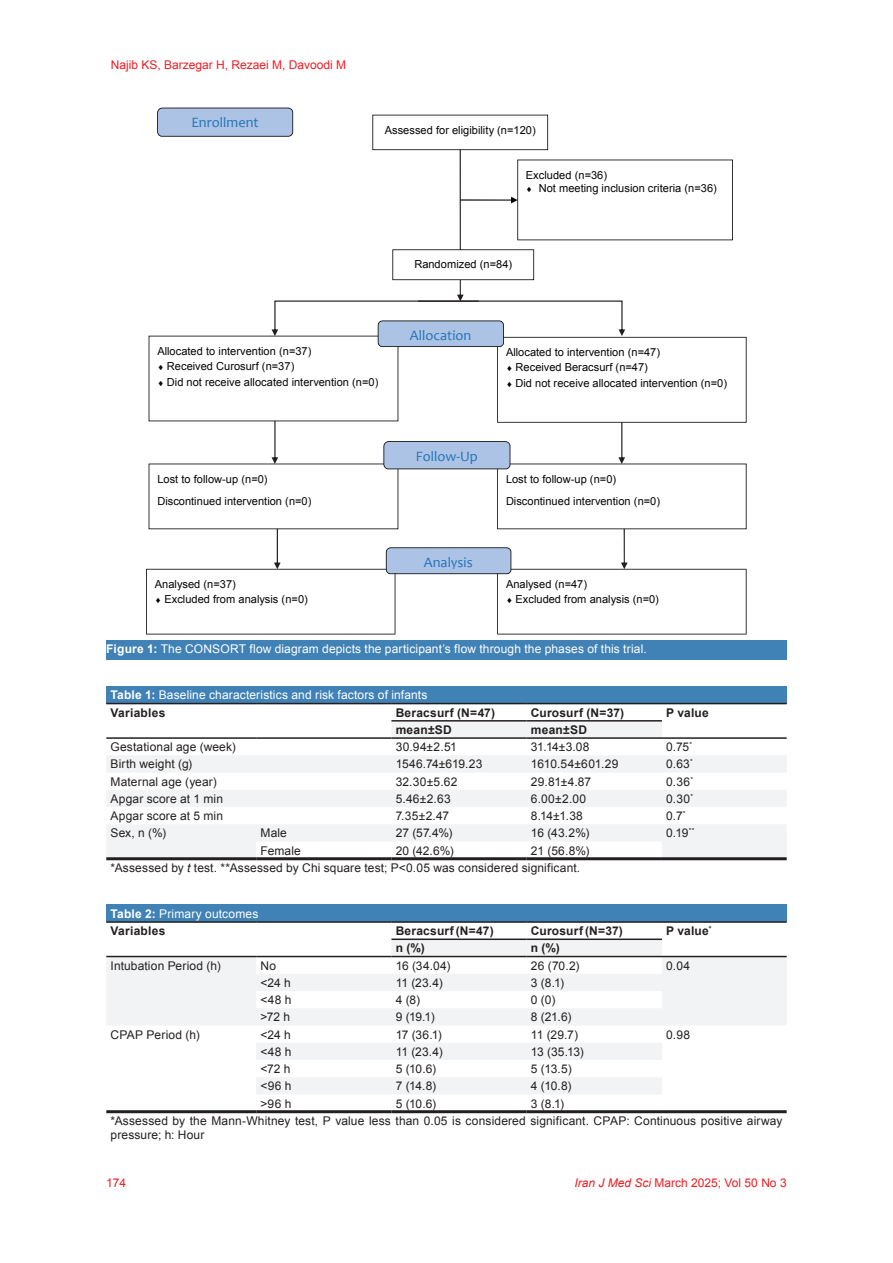
<style>
.page{position:relative;width:893px;height:1263px;background:#fff}
.page>*{position:absolute;margin:0;border:0;box-sizing:border-box;transform-origin:0 0}
.t1{font:14.4px "Candara";color:#2274b6}
.t2{font:12px/17.2px "Arial";letter-spacing:.01em;color:#231f20}
.t3{font:12px/17.2px "Arial";letter-spacing:.01em;color:#fff}
.t4{font:700 12px "Arial";letter-spacing:.015em;color:#231f20}
.t5{font:12px "Arial";color:#ee1d23}
.t6{font:12px "Arial";letter-spacing:-.015em;color:#231f20}
.t7{font:12px "Arial";letter-spacing:-.01em;color:#231f20}
.t8{font:11.1px/22.6px "Arial";color:#040503}
.s1{font-weight:700}
.s2{font-weight:700;color:#231f20}
.s3{font-style:italic}
</style>
<div class="page">
<div style="left:106px;top:640px;width:681px;height:20px;background:#4082b5"></div>
<div style="left:106px;top:686px;width:681px;height:17px;background:#4082b5"></div>
<svg style="left:107px;top:721px;width:679px;height:136px"></svg>
<hr style="left:106px;top:703px;width:150px;height:1px;background:#231f20">
<hr style="left:256px;top:703px;width:135px;height:1px;background:#231f20">
<hr style="left:106px;top:737px;width:150px;height:2px;background:#231f20">
<hr style="left:256px;top:737px;width:135px;height:2px;background:#231f20">
<hr style="left:391px;top:703px;width:136px;height:1px;background:#231f20">
<hr style="left:527px;top:703px;width:135px;height:1px;background:#231f20">
<hr style="left:662px;top:703px;width:125px;height:1px;background:#231f20">
<hr style="left:662px;top:737px;width:125px;height:2px;background:#231f20">
<hr style="left:391px;top:720px;width:136px;height:1px;background:#231f20">
<hr style="left:527px;top:720px;width:135px;height:1px;background:#231f20">
<hr style="left:391px;top:737px;width:136px;height:2px;background:#231f20">
<hr style="left:527px;top:737px;width:135px;height:2px;background:#231f20">
<hr style="left:106px;top:857px;width:150px;height:3px;background:#231f20">
<hr style="left:662px;top:857px;width:125px;height:3px;background:#231f20">
<hr style="left:256px;top:857px;width:135px;height:3px;background:#231f20">
<hr style="left:391px;top:857px;width:136px;height:3px;background:#231f20">
<hr style="left:527px;top:857px;width:135px;height:3px;background:#231f20">
<div style="left:106px;top:905px;width:681px;height:17px;background:#4082b5"></div>
<svg style="left:106px;top:940px;width:681px;height:154px"></svg>
<hr style="left:106px;top:921px;width:150px;height:2px;background:#231f20">
<hr style="left:256px;top:921px;width:135px;height:2px;background:#231f20">
<hr style="left:106px;top:956px;width:150px;height:1px;background:#231f20">
<hr style="left:256px;top:956px;width:135px;height:1px;background:#231f20">
<hr style="left:391px;top:921px;width:136px;height:2px;background:#231f20">
<hr style="left:527px;top:921px;width:135px;height:2px;background:#231f20">
<hr style="left:662px;top:921px;width:125px;height:2px;background:#231f20">
<hr style="left:662px;top:956px;width:125px;height:1px;background:#231f20">
<hr style="left:391px;top:938px;width:136px;height:2px;background:#231f20">
<hr style="left:527px;top:938px;width:135px;height:2px;background:#231f20">
<hr style="left:391px;top:956px;width:136px;height:1px;background:#231f20">
<hr style="left:527px;top:956px;width:135px;height:1px;background:#231f20">
<hr style="left:106px;top:1110px;width:150px;height:3px;background:#231f20">
<hr style="left:662px;top:1110px;width:125px;height:3px;background:#231f20">
<hr style="left:256px;top:1110px;width:135px;height:3px;background:#231f20">
<hr style="left:391px;top:1110px;width:136px;height:3px;background:#231f20">
<hr style="left:527px;top:1110px;width:135px;height:3px;background:#231f20">
<svg style="left:146px;top:108px;width:601px;height:526px"></svg>
<p class="t5" style="left:111px;top:57px;width:237px">Najib KS, Barzegar H, Rezaei M, Davoodi M</p>
<p class="t1" style="left:191px;top:114px;width:69px">Enrollment</p>
<p class="t8" style="left:385px;top:119px;width:152px">Assessed for eligibility (n=120)</p>
<p class="t8" style="left:526px;top:168px;width:192px;line-height:13.6px">Excluded (n=36)<br>♦ Not meeting inclusion criteria (n=36)</p>
<p class="t8" style="left:414px;top:253px;width:99px">Randomized (n=84)</p>
<p class="t1" style="left:410px;top:327px;width:63px">Allocation</p>
<p class="t8" style="left:157px;top:343px;width:156px;line-height:14.9px">Allocated to intervention (n=37) ♦ Received Curosurf (n=37)</p>
<p class="t8" style="left:157px;top:371px;width:222px">♦ Did not receive allocated intervention (n=0)</p>
<p class="t8" style="left:506px;top:345px;width:156px;line-height:15px">Allocated to intervention (n=47) ♦ Received Beracsurf (n=47)</p>
<p class="t8" style="left:506px;top:372px;width:222px">♦ Did not receive allocated intervention (n=0)</p>
<p class="t1" style="left:416px;top:447px;width:64px">Follow-Up</p>
<p class="t8" style="left:157px;top:467px;width:156px">Lost to follow-up (n=0)<br>Discontinued intervention (n=0)</p>
<p class="t8" style="left:506px;top:467px;width:156px">Lost to follow-up (n=0)<br>Discontinued intervention (n=0)</p>
<p class="t1" style="left:424px;top:553px;width:50px">Analysis</p>
<p class="t8" style="left:155px;top:576px;width:154px;line-height:15.1px">Analysed (n=37)<br>♦ Excluded from analysis (n=0)</p>
<p class="t8" style="left:506px;top:577px;width:154px;line-height:14.9px">Analysed (n=47)<br>♦ Excluded from analysis (n=0)</p>
<p class="t3" style="left:106px;top:640px;width:542px"><span class="s1">Figure 1:</span> The CONSORT flow diagram depicts the participant’s flow through the phases of this trial.</p>
<p class="t3" style="left:111px;top:687px;width:318px"><span class="s1">Table 1:</span> Baseline characteristics and risk factors of infants<br><span class="s2">Variables</span></p>
<p class="t4" style="left:396px;top:704px;width:101px">Beracsurf (N=47)</p>
<p class="t4" style="left:531px;top:704px;width:95px">Curosurf (N=37)</p>
<p class="t4" style="left:666px;top:704px;width:44px">P value</p>
<p class="t4" style="left:396px;top:721px;width:58px">mean±SD</p>
<p class="t4" style="left:531px;top:721px;width:58px">mean±SD</p>
<p class="t2" style="left:111px;top:738px;width:127px">Gestational age (week)</p>
<p class="t2" style="left:396px;top:738px;width:63px">30.94±2.51</p>
<p class="t2" style="left:531px;top:738px;width:60px">31.14±3.08</p>
<p class="t2" style="left:666px;top:738px;width:27px">0.75<sup>*</sup></p>
<p class="t2" style="left:111px;top:755px;width:83px">Birth weight (g)</p>
<p class="t6" style="left:396px;top:756px;width:88px">1546.74±619.23</p>
<p class="t7" style="left:531px;top:756px;width:89px">1610.54±601.29</p>
<p class="t2" style="left:666px;top:755px;width:28px">0.63<sup>*</sup></p>
<p class="t2" style="left:111px;top:773px;width:108px">Maternal age (year)</p>
<p class="t2" style="left:396px;top:773px;width:63px">32.30±5.62</p>
<p class="t2" style="left:531px;top:773px;width:62px">29.81±4.87</p>
<p class="t2" style="left:666px;top:773px;width:28px">0.36<sup>*</sup></p>
<p class="t2" style="left:111px;top:790px;width:114px">Apgar score at 1 min</p>
<p class="t2" style="left:396px;top:790px;width:56px">5.46±2.63</p>
<p class="t2" style="left:531px;top:790px;width:57px">6.00±2.00</p>
<p class="t2" style="left:666px;top:790px;width:28px">0.30<sup>*</sup></p>
<p class="t2" style="left:111px;top:807px;width:114px">Apgar score at 5 min</p>
<p class="t2" style="left:396px;top:807px;width:55px">7.35±2.47</p>
<p class="t2" style="left:531px;top:807px;width:54px">8.14±1.38</p>
<p class="t2" style="left:666px;top:807px;width:21px">0.7<sup>*</sup></p>
<p class="t2" style="left:111px;top:824px;width:57px">Sex, n (%)</p>
<p class="t2" style="left:260px;top:824px;width:28px">Male</p>
<p class="t2" style="left:396px;top:824px;width:58px">27 (57.4%)</p>
<p class="t2" style="left:531px;top:824px;width:60px">16 (43.2%)</p>
<p class="t2" style="left:666px;top:824px;width:30px">0.19<sup>**</sup></p>
<p class="t2" style="left:260px;top:842px;width:42px">Female</p>
<p class="t2" style="left:396px;top:842px;width:60px">20 (42.6%)</p>
<p class="t2" style="left:111px;top:842px;width:480px;text-indent:420px">21 (56.8%) *Assessed by <span class="s3">t</span> test. **Assessed by Chi square test; P&lt;0.05 was considered significant.</p>
<p class="t3" style="left:111px;top:905px;width:149px"><span class="s1">Table 2:</span> Primary outcomes<br><span class="s2">Variables</span></p>
<p class="t4" style="left:396px;top:922px;width:100px">Beracsurf(N=47)</p>
<p class="t4" style="left:531px;top:922px;width:93px">Curosurf(N=37)</p>
<p class="t4" style="left:666px;top:922px;width:47px">P value<sup>*</sup></p>
<p class="t4" style="left:396px;top:939px;width:30px">n (%)</p>
<p class="t4" style="left:531px;top:939px;width:30px">n (%)</p>
<p class="t2" style="left:111px;top:957px;width:112px">Intubation Period (h)</p>
<p class="t2" style="left:260px;top:957px;width:17px">No</p>
<p class="t2" style="left:396px;top:957px;width:56px">16 (34.04)</p>
<p class="t2" style="left:531px;top:957px;width:50px">26 (70.2)</p>
<p class="t2" style="left:666px;top:957px;width:25px">0.04</p>
<p class="t2" style="left:260px;top:974px;width:32px">&lt;24 h</p>
<p class="t2" style="left:396px;top:974px;width:49px">11 (23.4)</p>
<p class="t2" style="left:531px;top:974px;width:35px">3 (8.1)</p>
<p class="t2" style="left:260px;top:991px;width:32px">&lt;48 h</p>
<p class="t2" style="left:396px;top:991px;width:26px">4 (8)</p>
<p class="t2" style="left:531px;top:991px;width:26px">0 (0)</p>
<p class="t2" style="left:260px;top:1008px;width:31px">&gt;72 h</p>
<p class="t2" style="left:396px;top:1008px;width:40px">9 (19.1)</p>
<p class="t2" style="left:531px;top:1008px;width:42px">8 (21.6)</p>
<p class="t2" style="left:111px;top:1026px;width:91px">CPAP Period (h)</p>
<p class="t2" style="left:260px;top:1026px;width:32px">&lt;24 h</p>
<p class="t2" style="left:396px;top:1026px;width:48px">17 (36.1)</p>
<p class="t2" style="left:531px;top:1026px;width:49px">11 (29.7)</p>
<p class="t2" style="left:666px;top:1026px;width:25px">0.98</p>
<p class="t2" style="left:260px;top:1043px;width:32px">&lt;48 h</p>
<p class="t2" style="left:396px;top:1043px;width:49px">11 (23.4)</p>
<p class="t2" style="left:531px;top:1043px;width:54px">13 (35.13)</p>
<p class="t2" style="left:260px;top:1060px;width:31px">&lt;72 h</p>
<p class="t2" style="left:396px;top:1060px;width:42px">5 (10.6)</p>
<p class="t2" style="left:531px;top:1060px;width:42px">5 (13.5)</p>
<p class="t2" style="left:260px;top:1077px;width:33px">&lt;96 h</p>
<p class="t2" style="left:396px;top:1077px;width:42px">7 (14.8)</p>
<p class="t2" style="left:531px;top:1077px;width:42px">4 (10.8)</p>
<p class="t2" style="left:260px;top:1095px;width:32px">&gt;96 h</p>
<p class="t2" style="left:396px;top:1095px;width:42px">5 (10.6)</p>
<p class="t2" style="left:111px;top:1095px;width:673px;text-indent:420px">3 (8.1)<br>*Assessed by the Mann-Whitney test, P value less than 0.05 is considered significant. CPAP: Continuous positive airway</p>
<p class="t2" style="left:111px;top:1126px;width:95px">pressure; h: Hour</p>
<p class="t5" style="left:106px;top:1175px;width:22px">174</p>
<p class="t5" style="left:575px;top:1175px;width:214px"><span class="s3">Iran J Med Sci</span> March 2025; Vol 50 No 3</p>
</div>
